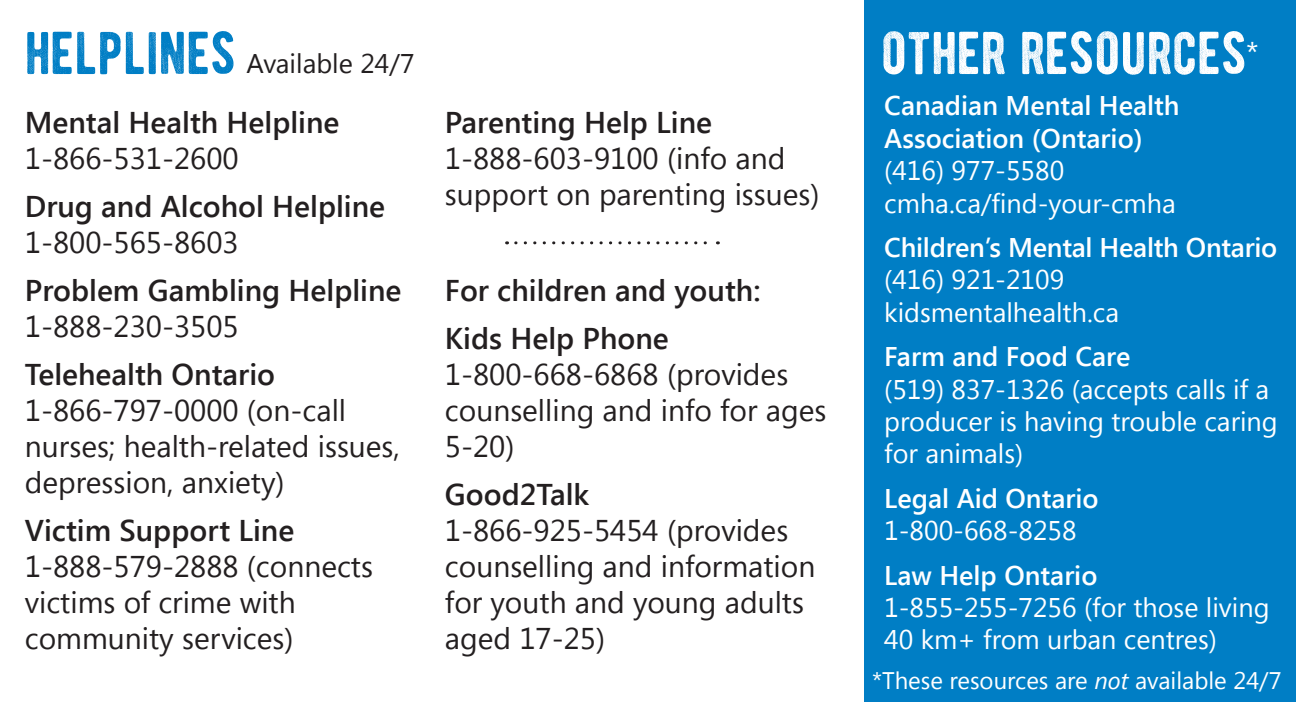
<style>
.page{position:relative;width:1296px;height:702px;background:#fff}
.page>*{position:absolute;margin:0;border:0;box-sizing:border-box;transform-origin:0 0}
.t1{font:60px "BERNIER Distressed";color:#fff}
.t2{font:60px "BERNIER Distressed";color:#007ec5}
.t3{font:30px/36px "Segoe UI";color:#231f20}
.t4{font:600 30px/36px "Segoe UI";color:#231f20}
.t5{font:30px "Segoe UI";color:#fff}
.t6{font:27px/32.4px "Segoe UI";color:#fff}
.t7{font:600 27px/32.4px "Segoe UI";color:#fff}
.t8{font:27px "Segoe UI";color:#231f20}
.t9{font:24px "Segoe UI";color:#fff}
.s1{font-weight:400}
.s2{font-weight:600}
.s3{font-style:italic}
</style>
<div class="page">
<div style="left:864px;top:0;width:432px;height:702px;background:#007ec5"></div>
<svg style="left:516px;top:241px;width:202px;height:3px"></svg>
<p class="t2" style="left:25px;top:15px;width:213px">HELPLINES</p>
<p class="t4" style="left:25px;top:103px;width:316px">Mental Health Helpline<br><span class="s1">1-866-531-2600</span></p>
<p class="t4" style="left:25px;top:187px;width:362px">Drug and Alcohol Helpline<br><span class="s1">1-800-565-8603</span></p>
<p class="t4" style="left:25px;top:271px;width:378px">Problem Gambling Helpline<br><span class="s1">1-888-230-3505</span></p>
<p class="t3" style="left:25px;top:355px;width:377px"><span class="s2">Telehealth Ontario<br></span>1-866-797-0000 (on-call nurses; health-related issues, depression, anxiety)</p>
<p class="t3" style="left:25px;top:511px;width:350px"><span class="s2">Victim Support Line<br></span>1-888-579-2888 (connects victims of crime with community services)</p>
<p class="t8" style="left:247px;top:45px;width:169px">Available 24/7</p>
<p class="t3" style="left:445px;top:103px;width:376px"><span class="s2">Parenting Help Line<br></span>1-888-603-9100 (info and support on parenting issues)</p>
<p class="t4" style="left:445px;top:271px;width:317px">For children and youth:</p>
<p class="t4" style="left:445px;top:319px;width:225px">Kids Help Phone</p>
<p class="t3" style="left:445px;top:355px;width:383px">1-800-668-6868 (provides counselling and info for ages<br>5-20)</p>
<p class="t4" style="left:445px;top:475px;width:146px">Good2Talk</p>
<p class="t3" style="left:445px;top:511px;width:372px">1-866-925-5454 (provides counselling and information for youth and young adults aged 17-25)</p>
<p class="t1" style="left:881px;top:15px;width:367px">OTHER RESOURCES</p>
<p class="t5" style="left:1246px;top:32px;width:14px">*</p>
<p class="t7" style="left:884px;top:88px;width:297px">Canadian Mental Health<br>Association (Ontario)</p>
<p class="t6" style="left:884px;top:154px;width:182px">(416) 977-5580</p>
<p class="t6" style="left:884px;top:186px;width:293px">cmha.ca/find-your-cmha</p>
<p class="t7" style="left:884px;top:230px;width:395px">Children’s Mental Health Ontario</p>
<p class="t6" style="left:884px;top:263px;width:182px">(416) 921-2109</p>
<p class="t6" style="left:884px;top:295px;width:236px">kidsmentalhealth.ca</p>
<p class="t7" style="left:884px;top:339px;width:248px">Farm and Food Care</p>
<p class="t6" style="left:884px;top:372px;width:395px">(519) 837-1326 (accepts calls if a producer is having trouble caring for animals)</p>
<p class="t7" style="left:884px;top:481px;width:216px">Legal Aid Ontario</p>
<p class="t6" style="left:884px;top:514px;width:194px">1-800-668-8258</p>
<p class="t7" style="left:884px;top:558px;width:215px">Law Help Ontario</p>
<p class="t6" style="left:884px;top:590px;width:387px">1-855-255-7256 (for those living<br>40 km+ from urban centres)</p>
<p class="t9" style="left:872px;top:664px;width:411px">*These resources are <span class="s3">not</span> available 24/7</p>
</div>
